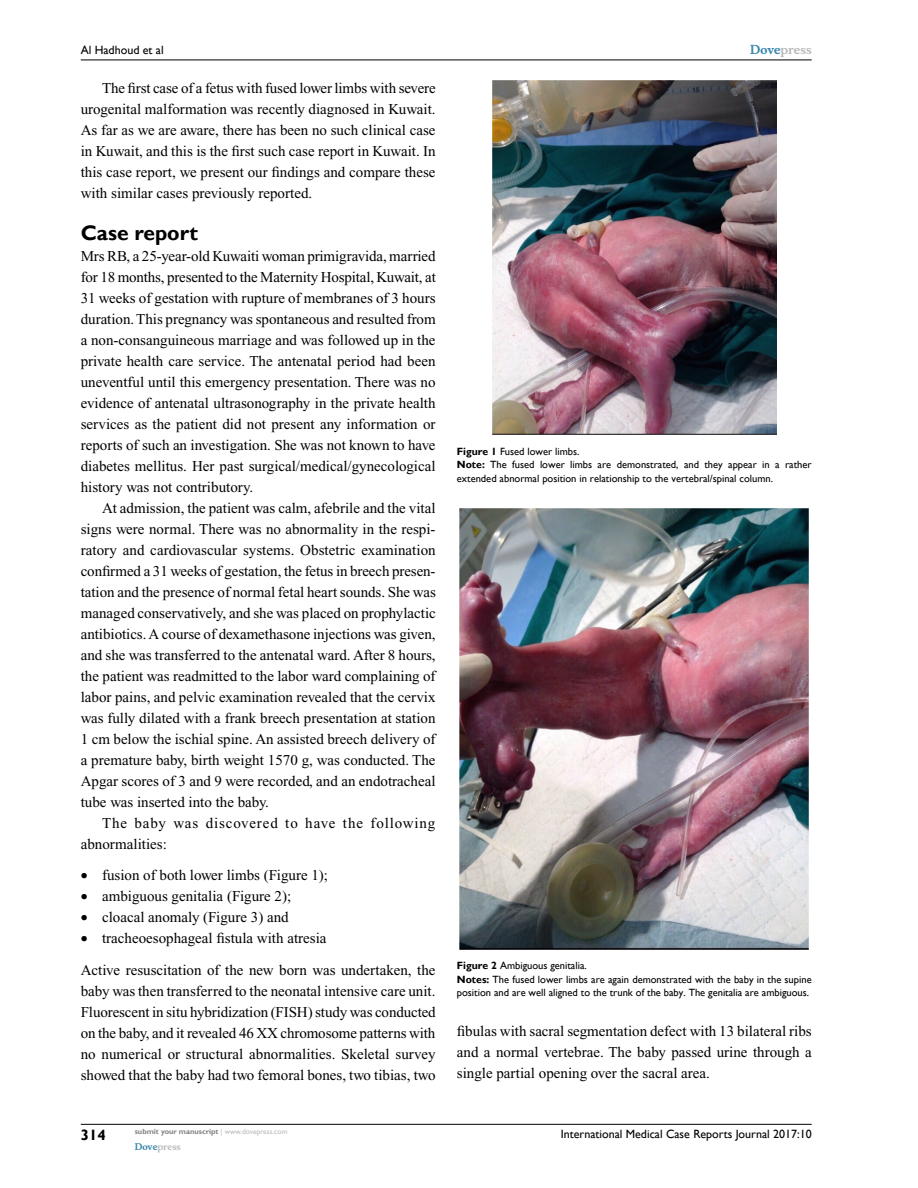
<style>
.page{position:relative;width:918px;height:1188px;background:#fff}
.page>*{position:absolute;margin:0;border:0;box-sizing:border-box;transform-origin:0 0}
.t1{font:700 21px "Gill Sans";color:#000}
.t2{font:15px/21px "Times New Roman";color:#000;text-align:justify}
.t3{font:15px/21px "Times New Roman";letter-spacing:.06em;color:#000}
.t4{font:700 15px "Gill Sans";color:#000}
.t5{font:12px "Gill Sans";color:#000}
.t6{font:700 12px "Musee";color:#b8babc}
.t7{font:10.5px/13.5px "Gill Sans";color:#000}
.t8{font:700 9px "Musee";color:#b8babc}
.t9{font:700 7.5px "Gill Sans";color:#808285}
.s1{color:#3785ad}
.s2{font-weight:700}
.s3{font-weight:400;color:#b8babc}
</style>
<div class="page">
<hr style="left:81px;top:1124px;width:731px;height:1px;background:#000">
<hr style="left:81px;top:60px;width:731px;height:1px;background:#000">
<img style="left:492px;top:81px;width:284px;height:354px">
<img style="left:460px;top:508px;width:349px;height:442px">
<p class="t5" style="left:81px;top:43px;width:84px">Al Hadhoud et al</p>
<p class="t2" style="left:81px;top:77px;width:356px;text-indent:21px">The first case of a fetus with fused lower limbs with severe urogenital malformation was recently diagnosed in Kuwait.<br>As far as we are aware, there has been no such clinical case in Kuwait, and this is the first such case report in Kuwait. In this case report, we present our findings and compare these with similar cases previously reported.</p>
<h1 class="t1" style="left:81px;top:220px;width:119px">Case report</h1>
<p class="t2" style="left:81px;top:245px;width:357px">Mrs RB, a 25-year-old Kuwaiti woman primigravida, married for 18 months, presented to the Maternity Hospital, Kuwait, at 31 weeks of gestation with rupture of membranes of 3 hours duration. This pregnancy was spontaneous and resulted from a non-consanguineous marriage and was followed up in the private health care service. The antenatal period had been uneventful until this emergency presentation. There was no evidence of antenatal ultrasonography in the private health services as the patient did not present any information or reports of such an investigation. She was not known to have diabetes mellitus. Her past surgical/medical/gynecological history was not contributory.</p>
<p class="t2" style="left:81px;top:497px;width:357px;text-indent:21px">At admission, the patient was calm, afebrile and the vital signs were normal. There was no abnormality in the respi&shy;ratory and cardiovascular systems. Obstetric examination confirmed a 31 weeks of gestation, the fetus in breech presen&shy;tation and the presence of normal fetal heart sounds. She was managed conservatively, and she was placed on prophylactic antibiotics. A course of dexamethasone injections was given, and she was transferred to the antenatal ward. After 8 hours, the patient was readmitted to the labor ward complaining of labor pains, and pelvic examination revealed that the cervix was fully dilated with a frank breech presentation at station 1 cm below the ischial spine. An assisted breech delivery of a premature baby, birth weight 1570 g, was conducted. The Apgar scores of 3 and 9 were recorded, and an endotracheal tube was inserted into the baby.</p>
<p class="t3" style="left:81px;top:812px;width:356px;text-indent:21px">The baby was discovered to have the following abnormalities:</p>
<p class="t2" style="left:81px;top:865px;width:249px">• fusion of both lower limbs (Figure 1);</p>
<p class="t2" style="left:81px;top:886px;width:212px">• ambiguous genitalia (Figure 2);</p>
<p class="t2" style="left:81px;top:907px;width:210px">• cloacal anomaly (Figure 3) and</p>
<p class="t2" style="left:81px;top:922px;width:356px;line-height:31.5px">• tracheoesophageal fistula with atresia<br>Active resuscitation of the new born was undertaken, the</p>
<p class="t2" style="left:81px;top:980px;width:357px">baby was then transferred to the neonatal intensive care unit.<br>Fluorescent in situ hybridization (FISH) study was conducted on the baby, and it revealed 46 XX chromosome patterns with no numerical or structural abnormalities. Skeletal survey showed that the baby had two femoral bones, two tibias, two</p>
<p class="t6" style="left:750px;top:43px;width:63px"><span class="s1">Dove</span>press</p>
<p class="t7" style="left:457px;top:445px;width:356px"><span class="s2">Figure 1</span> Fused lower limbs.<br><span class="s2">Note:</span> The fused lower limbs are demonstrated, and they appear in a rather extended abnormal position in relationship to the vertebral/spinal column.</p>
<p class="t7" style="left:457px;top:959px;width:356px"><span class="s2">Figure 2</span> Ambiguous genitalia.<br><span class="s2">Notes:</span> The fused lower limbs are again demonstrated with the baby in the supine position and are well aligned to the trunk of the baby. The genitalia are ambiguous.</p>
<p class="t2" style="left:457px;top:1020px;width:356px">fibulas with sacral segmentation defect with 13 bilateral ribs and a normal vertebrae. The baby passed urine through a single partial opening over the sacral area.</p>
<p class="t4" style="left:81px;top:1126px;width:26px">314</p>
<p class="t9" style="left:135px;top:1127px;width:154px">submit your manuscript <span class="s3">| www.dovepress.com</span></p>
<p class="t8" style="left:135px;top:1141px;width:48px"><span class="s1">Dove</span>press</p>
<p class="t5" style="left:561px;top:1127px;width:252px">International Medical Case Reports Journal 2017:10</p>
</div>
